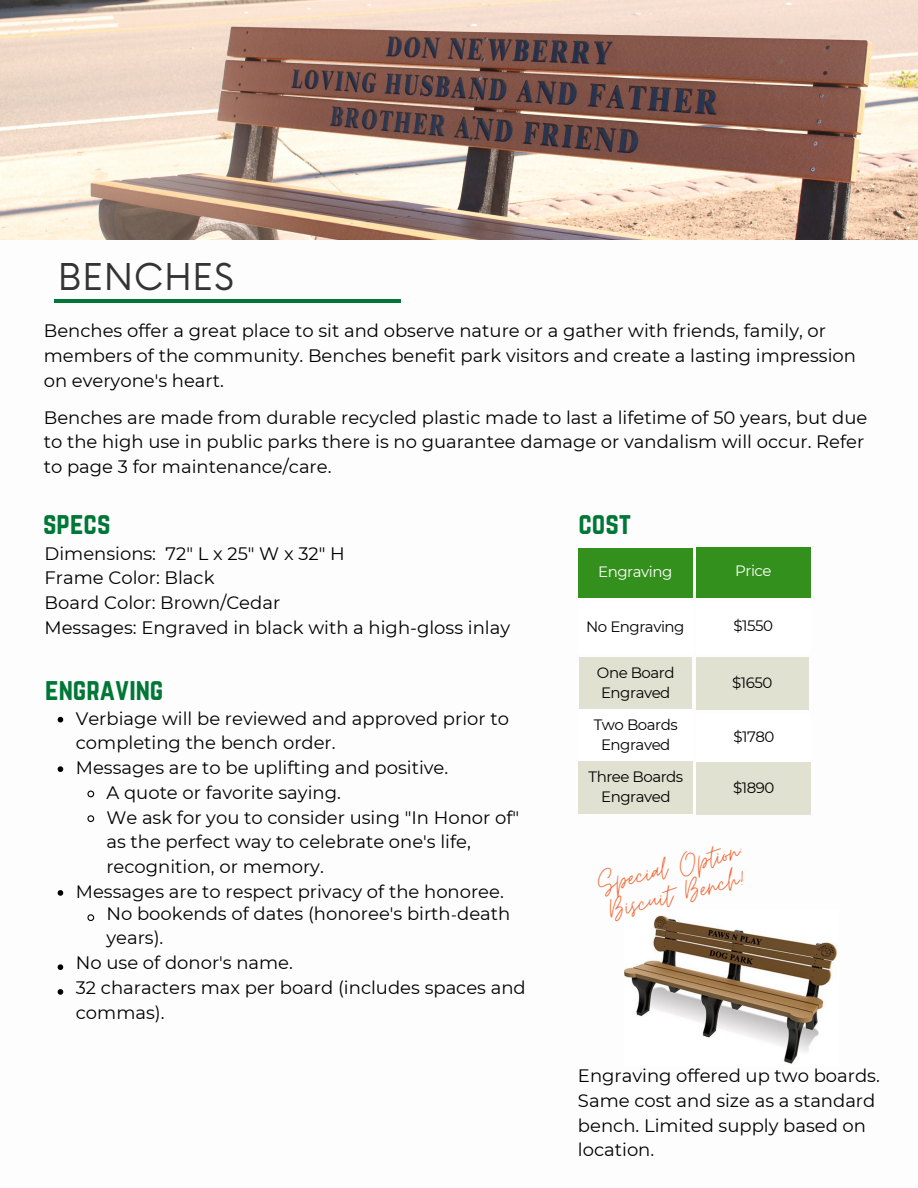
<style>
.page{position:relative;width:918px;height:1188px;background:#fff}
.page>*{position:absolute;margin:0;border:0;box-sizing:border-box;transform-origin:0 0}
.t1{font:36px "Now";letter-spacing:.025em;color:#343434}
.t2{font:34.5px "Moon Time";color:#f26c3b}
.t3{font:27px "Norwester";color:#007737}
.t4{font:18px/24.8px "Montserrat";color:#000}
.t5{font:15px/20.2px "Montserrat";letter-spacing:-.03em;color:#000;text-align:center}
.t6{font:15px "Montserrat";letter-spacing:-.03em;color:#fff}
.s1{font-family:"Minion Pro"}
</style>
<div class="page">
<hr style="left:54px;top:299px;width:346px;height:4px;background:#007737">
<div style="left:578px;top:548px;width:114px;height:49px;background:#33901c"></div>
<div style="left:579px;top:657px;width:113px;height:53px;background:#e1e1d1"></div>
<div style="left:579px;top:762px;width:114px;height:52px;background:#e1e1d1"></div>
<div style="left:696px;top:547px;width:115px;height:50px;background:#33901c"></div>
<div style="left:696px;top:657px;width:112px;height:53px;background:#e1e1d1"></div>
<div style="left:697px;top:762px;width:114px;height:53px;background:#e1e1d1"></div>
<img style="left:0;top:0;width:918px;height:240px">
<img style="left:625px;top:915px;width:212px;height:149px">
<svg style="left:58px;top:717px;width:5px;height:5px"></svg>
<svg style="left:58px;top:766px;width:5px;height:6px"></svg>
<svg style="left:87px;top:790px;width:8px;height:8px"></svg>
<svg style="left:87px;top:815px;width:8px;height:7px"></svg>
<svg style="left:58px;top:890px;width:5px;height:6px"></svg>
<svg style="left:87px;top:914px;width:8px;height:7px"></svg>
<svg style="left:58px;top:964px;width:5px;height:6px"></svg>
<svg style="left:58px;top:989px;width:5px;height:6px"></svg>
<p class="t1" style="left:58px;top:257px;width:177px">BENCHES</p>
<p class="t4" style="left:44px;top:319px;width:814px">Benches offer a great place to sit and observe nature or a gather with friends, family, or members of the community. Benches benefit park visitors and create a lasting impression on everyone's heart.</p>
<p class="t4" style="left:44px;top:405px;width:825px">Benches are made from durable recycled plastic made to last a lifetime of 50 years, but due to the high use in public parks there is no guarantee damage or vandalism will occur. Refer to page 3 for maintenance/care.</p>
<p class="t3" style="left:43px;top:507px;width:69px">SPECS</p>
<p class="t4" style="left:45px;top:541px;width:302px">Dimensions: 72" L x 25" W x 32" H</p>
<p class="t4" style="left:45px;top:566px;width:172px">Frame Color: Black</p>
<p class="t4" style="left:45px;top:590px;width:237px">Board Color: Brown/Cedar</p>
<p class="t4" style="left:45px;top:615px;width:467px">Messages: Engraved in black with a high-gloss inlay</p>
<p class="t3" style="left:45px;top:673px;width:120px">ENGRAVING</p>
<p class="t4" style="left:76px;top:706px;width:435px">Verbiage will be reviewed and approved prior to completing the bench order.</p>
<p class="t4" style="left:76px;top:755px;width:374px">Messages are to be uplifting and positive.</p>
<p class="t4" style="left:106px;top:780px;width:236px">A quote or favorite saying.</p>
<p class="t4" style="left:106px;top:805px;width:414px">We ask for you to consider using "In Honor of" as the perfect way to celebrate one's life, recognition, or memory.</p>
<p class="t4" style="left:106px;top:881px;width:405px;line-height:21.6px;text-indent:-31px">Messages are to respect privacy of the honoree.<br>No bookends of dates (honoree's birth<span class="s1">-</span>death</p>
<p class="t4" style="left:76px;top:926px;width:452px;text-indent:31px">years).<br>No use of donor's name.<br>32 characters max per board (includes spaces and commas).</p>
<p class="t3" style="left:578px;top:507px;width:54px">COST</p>
<p class="t6" style="left:598px;top:563px;width:76px">Engraving</p>
<p class="t5" style="left:586px;top:616px;width:100px">No Engraving</p>
<p class="t5" style="left:597px;top:662px;width:79px;text-align:left">One Board<br>Engraved</p>
<p class="t5" style="left:594px;top:714px;width:85px">Two Boards<br>Engraved</p>
<p class="t5" style="left:589px;top:767px;width:96px">Three Boards<br>Engraved</p>
<p class="t6" style="left:735px;top:562px;width:38px">Price</p>
<p class="t5" style="left:733px;top:616px;width:41px">$1550</p>
<p class="t5" style="left:732px;top:673px;width:42px">$1650</p>
<p class="t5" style="left:733px;top:727px;width:43px">$1780</p>
<p class="t5" style="left:733px;top:778px;width:43px">$1890</p>
<p class="t2" style="left:594px;top:865px;width:150px;rotate:-14deg">Special Option:</p>
<p class="t2" style="left:604px;top:891px;width:142px;rotate:-14deg">Biscuit Bench!</p>
<p class="t4" style="left:578px;top:1063px;width:303px">Engraving offered up two boards.<br>Same cost and size as a standard bench. Limited supply based on location.</p>
</div>
